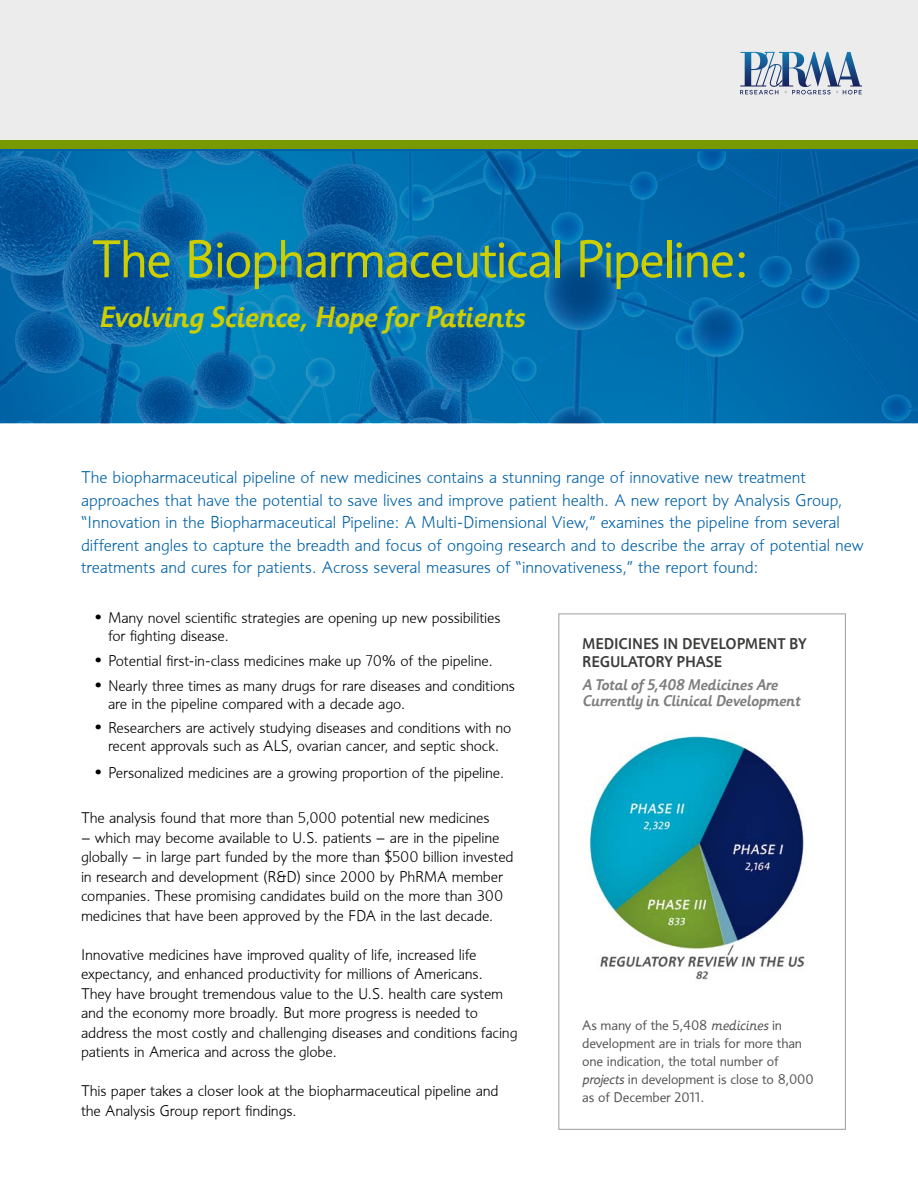
<style>
.page{position:relative;width:918px;height:1188px;background:#fff}
.page>*{position:absolute;margin:0;border:0;box-sizing:border-box;transform-origin:0 0}
.t1{font:51.3px "Informa";letter-spacing:-.025em;color:#ccce00}
.t2{font:italic 500 28.5px "Informa";letter-spacing:-.005em;color:#ccce00}
.t3{font:300 16.5px/22.5px "Informa";color:#0061a7}
.t4{font:300 15px/19.5px "Informa";letter-spacing:-.01em;color:#000}
.t5{font:italic 500 15px/16.5px "Informa";letter-spacing:-.01em;color:#7d7d7d}
.t6{font:500 15px/18px "Informa";letter-spacing:-.01em;color:#3b3b3a}
.t7{font:13.5px/18px "Informa";letter-spacing:-.01em;color:#565656}
.s1{font-size:16.5px}
.s2{font-style:italic}
</style>
<div class="page">
<div style="left:0;top:0;width:918px;height:177px;background:#ececed"></div>
<img style="left:0;top:151px;width:918px;height:272px">
<div style="left:0;top:141px;width:918px;height:8px;background:#799900"></div>
<svg style="left:740px;top:52px;width:122px;height:42px"></svg>
<img style="left:589px;top:736px;width:216px;height:244px">
<div style="left:558px;top:614px;width:288px;height:516px;border:1px solid #9c9d9d"></div>
<h1 class="t1" style="left:92px;top:229px;width:659px">The Biopharmaceutical Pipeline:</h1>
<h2 class="t2" style="left:99px;top:300px;width:428px">Evolving Science, Hope for Patients</h2>
<p class="t3" style="left:81px;top:466px;width:784px">The biopharmaceutical pipeline of new medicines contains a stunning range of innovative new treatment approaches that have the potential to save lives and improve patient health. A new report by Analysis Group, “Innovation in the Biopharmaceutical Pipeline: A Multi-Dimensional View,” examines the pipeline from several different angles to capture the breadth and focus of ongoing research and to describe the array of potential new treatments and cures for patients. Across several measures of “innovativeness,” the report found:</p>
<p class="t4" style="left:108px;top:609px;width:394px;line-height:18px;text-indent:-14px"><span class="s1">•</span> Many novel scientific strategies are opening up new possibilities for fighting disease.</p>
<p class="t4" style="left:94px;top:651px;width:400px"><span class="s1">•</span> Potential first-in-class medicines make up 70% of the pipeline.</p>
<p class="t4" style="left:108px;top:676px;width:409px;line-height:18px;text-indent:-14px"><span class="s1">•</span> Nearly three times as many drugs for rare diseases and conditions are in the pipeline compared with a decade ago.</p>
<p class="t4" style="left:94px;top:719px;width:419px;line-height:18px;text-align:center"><span class="s1">•</span> Researchers are actively studying diseases and conditions with no recent approvals such as ALS, ovarian cancer, and septic shock.</p>
<p class="t4" style="left:94px;top:763px;width:412px"><span class="s1">•</span> Personalized medicines are a growing proportion of the pipeline.</p>
<p class="t4" style="left:81px;top:808px;width:410px">The analysis found that more than 5,000 potential new medicines</p>
<p class="t4" style="left:81px;top:828px;width:434px">– which may become available to U.S. patients – are in the pipeline globally – in large part funded by the more than $500 billion invested in research and development (R&amp;D) since 2000 by PhRMA member companies. These promising candidates build on the more than 300 medicines that have been approved by the FDA in the last decade.</p>
<p class="t4" style="left:81px;top:945px;width:438px">Innovative medicines have improved quality of life, increased life expectancy, and enhanced productivity for millions of Americans.<br>They have brought tremendous value to the U.S. health care system and the economy more broadly. But more progress is needed to address the most costly and challenging diseases and conditions facing patients in America and across the globe.</p>
<p class="t4" style="left:81px;top:1081px;width:419px">This paper takes a closer look at the biopharmaceutical pipeline and the Analysis Group report findings.</p>
<p class="t6" style="left:582px;top:634px;width:226px">MEDICINES IN DEVELOPMENT BY<br>REGULATORY PHASE</p>
<p class="t5" style="left:582px;top:676px;width:219px">A Total of 5,408 Medicines Are<br>Currently in Clinical Development</p>
<p class="t7" style="left:582px;top:1017px;width:233px">As many of the 5,408 <span class="s2">medicines</span> in development are in trials for more than one indication, the total number of <span class="s2">projects</span> in development is close to 8,000 as of December 2011.</p>
</div>
